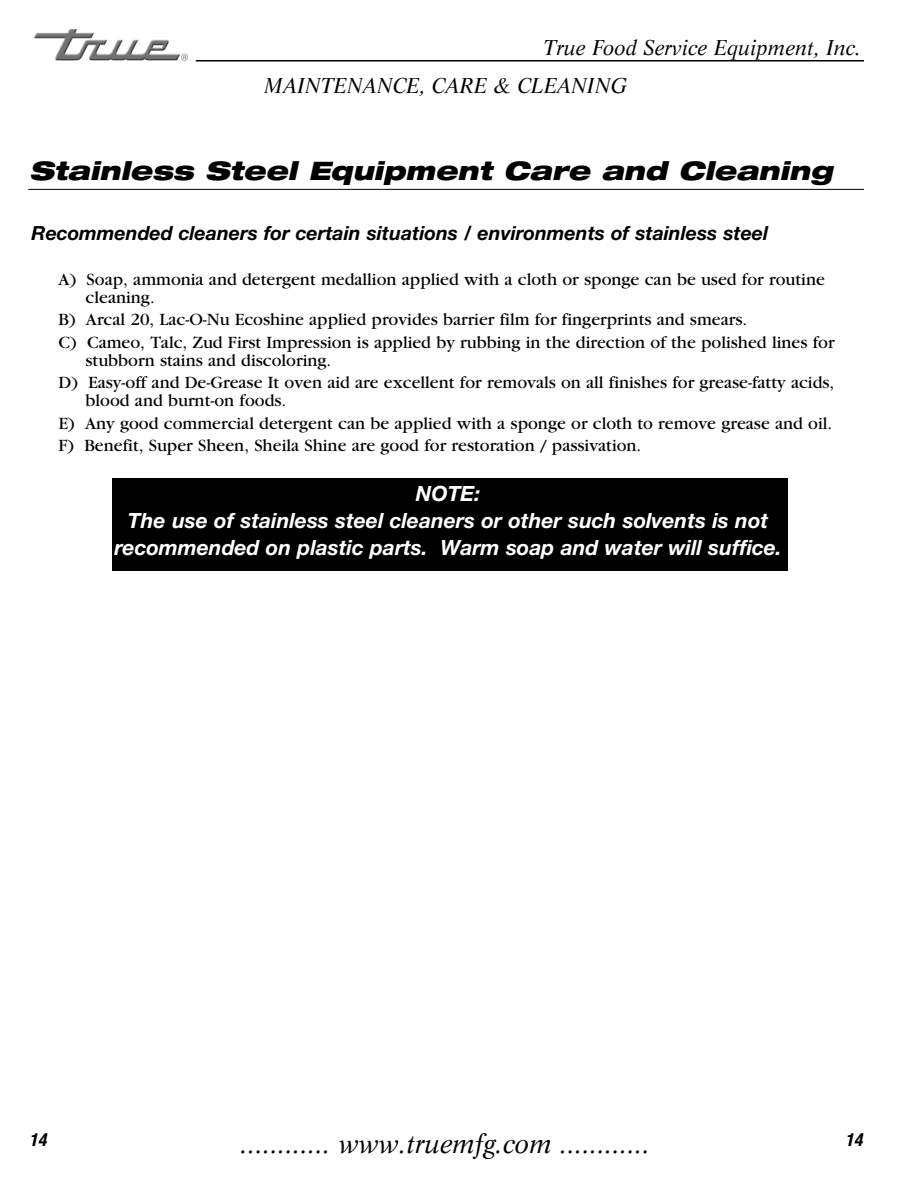
<style>
.page{position:relative;width:918px;height:1188px;background:#fff}
.page>*{position:absolute;margin:0;border:0;box-sizing:border-box;transform-origin:0 0}
.t1{font:italic 27px "Life";color:#000}
.t2{font:italic 900 expanded 25.5px "Helvetica Neue";color:#000}
.t3{font:italic 700 21px/27px "Helvetica Neue LT Std";color:#fff;text-align:center}
.t4{font:italic 21px "Life";color:#000}
.t5{font:italic 700 19.5px "Helvetica Neue LT Std";color:#000}
.t6{font:18px/22.5px "Garamond";color:#000}
.t7{font:italic 700 condensed 18px "Helvetica Neue LT Std";color:#000}
</style>
<div class="page">
<div style="left:112px;top:478px;width:675px;height:92px;background:#000"></div>
<hr style="left:196px;top:60px;width:668px;height:2px;background:#000">
<img style="left:35px;top:29px;width:152px;height:32px">
<hr style="left:28px;top:189px;width:836px;height:1px;background:#000">
<p class="t4" style="left:544px;top:39px;width:319px">True Food Service Equipment, Inc.</p>
<p class="t4" style="left:264px;top:77px;width:365px">MAINTENANCE, CARE &amp; CLEANING</p>
<h2 class="t2" style="left:29px;top:161px;width:805px">Stainless Steel Equipment Care and Cleaning</h2>
<p class="t5" style="left:32px;top:226px;width:738px">Recommended cleaners for certain situations / environments of stainless steel</p>
<p class="t6" style="left:86px;top:272px;width:741px;line-height:18px;text-indent:-27px">A) Soap, ammonia and detergent medallion applied with a cloth or sponge can be used for routine cleaning.</p>
<p class="t6" style="left:59px;top:310px;width:778px">B) Arcal 20, Lac-O-Nu Ecoshine applied provides barrier film for fingerprints and smears.<br>C) Cameo, Talc, Zud First Impression is applied by rubbing in the direction of the polished lines for</p>
<p class="t6" style="left:59px;top:351px;width:777px;text-indent:27px">stubborn stains and discoloring.<br>D) Easy-off and De-Grease It oven aid are excellent for removals on all finishes for grease-fatty acids,</p>
<p class="t6" style="left:59px;top:391px;width:775px;text-indent:27px">blood and burnt-on foods.<br>E) Any good commercial detergent can be applied with a sponge or cloth to remove grease and oil.<br>F) Benefit, Super Sheen, Sheila Shine are good for restoration / passivation.</p>
<p class="t3" style="left:114px;top:482px;width:669px">NOTE:<br>The use of stainless steel cleaners or other such solvents is not recommended on plastic parts. Warm soap and water will suffice.</p>
<h1 class="t1" style="left:241px;top:1133px;width:411px">............ www.truemfg.com ............</h1>
<p class="t7" style="left:29px;top:1133px;width:19px">14</p>
<p class="t7" style="left:845px;top:1133px;width:19px">14</p>
</div>
